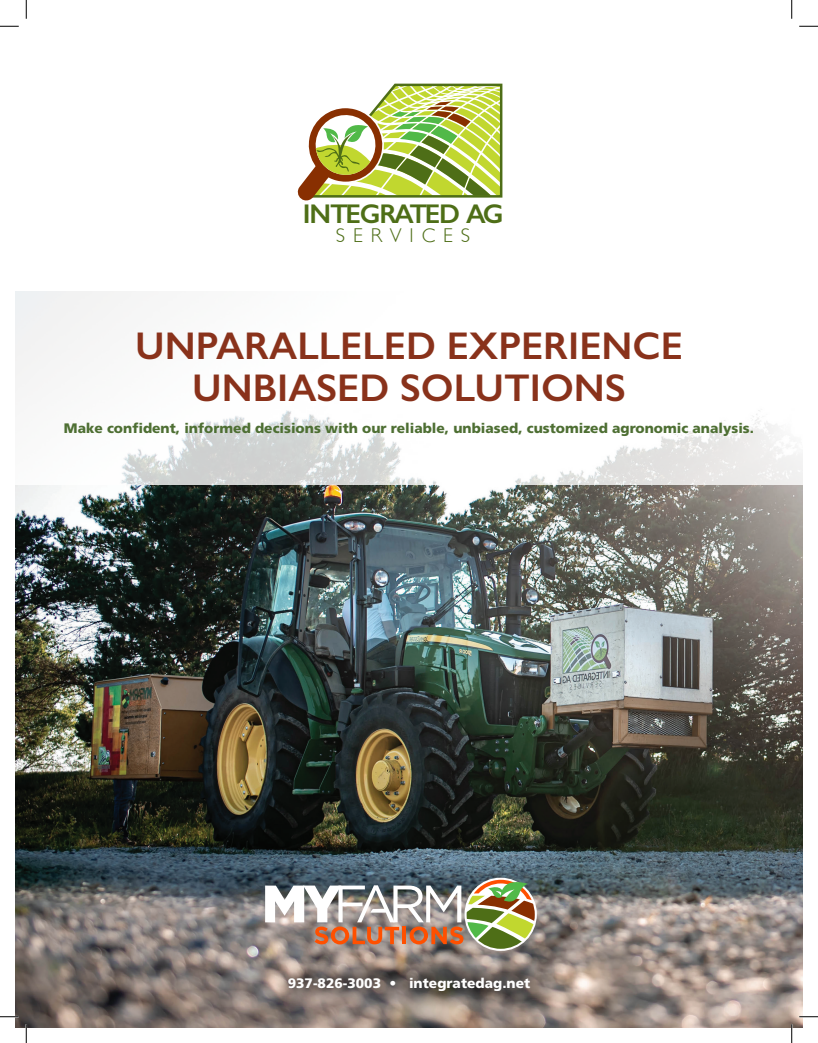
<style>
.page{position:relative;width:818px;height:1043px;background:#fff}
.page>*{position:absolute;margin:0;border:0;box-sizing:border-box;transform-origin:0 0}
.t1{font:600 38.75px/41.2px "Gill Sans";color:#89321b;text-align:center}
.t2{font:600 27.12px "Gill Sans";letter-spacing:-.07em;color:#4e6e17}
.t3{font:300 20px "Gill Sans";letter-spacing:.4em;color:#4e6e17}
.t4{font:900 13.75px "Frutiger";color:#4e6f33}
.t5{font:900 13.75px "Frutiger";color:#fff}
</style>
<div class="page">
<img style="left:15px;top:485px;width:787px;height:543px">
<svg style="left:15px;top:291px;width:787px;height:194px"></svg>
<div style="left:271px;top:959px;width:281px;height:52px;background:#231f20;opacity:.4"></div>
<svg style="left:297px;top:83px;width:206px;height:118px"></svg>
<img style="left:265px;top:877px;width:269px;height:71px">
<svg style="left:0;top:25px;width:19px;height:2px"></svg>
<svg style="left:799px;top:25px;width:19px;height:2px"></svg>
<svg style="left:0;top:1015px;width:19px;height:2px"></svg>
<svg style="left:799px;top:1015px;width:19px;height:2px"></svg>
<svg style="left:25px;top:0;width:2px;height:19px"></svg>
<svg style="left:25px;top:1024px;width:2px;height:18px"></svg>
<svg style="left:791px;top:0;width:1px;height:19px"></svg>
<svg style="left:790px;top:1024px;width:2px;height:18px"></svg>
<h2 class="t2" style="left:303px;top:197px;width:202px">INTEGRATED AG</h2>
<h3 class="t3" style="left:336px;top:219px;width:136px">SERVICES</h3>
<h1 class="t1" style="left:135px;top:325px;width:549px">UNPARALLELED EXPERIENCE<br>UNBIASED SOLUTIONS</h1>
<p class="t4" style="left:64px;top:420px;width:691px">Make confident, informed decisions with our reliable, unbiased, customized agronomic analysis.</p>
<p class="t5" style="left:288px;top:974px;width:244px">937-826-3003 • integratedag.net</p>
</div>
